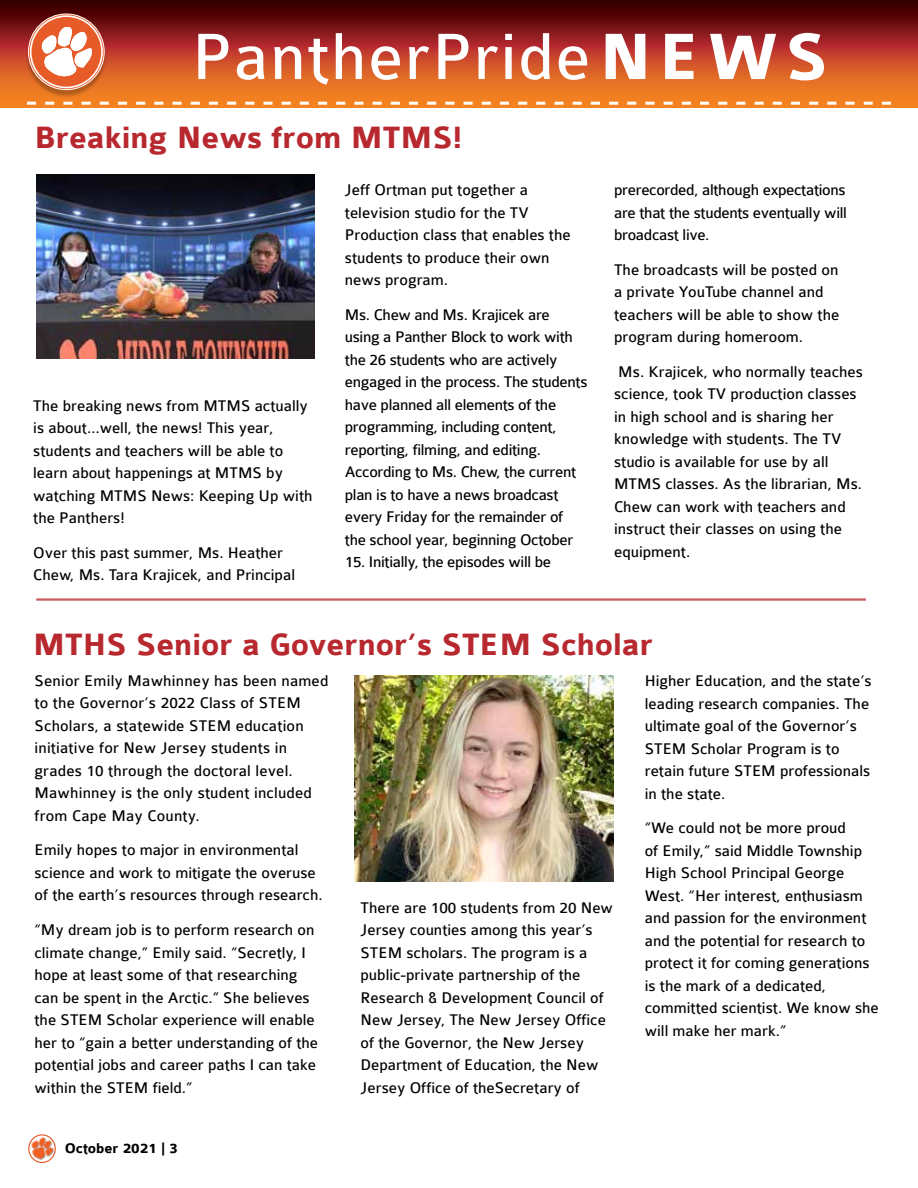
<style>
.page{position:relative;width:918px;height:1188px;background:#fff}
.page>*{position:absolute;margin:0;border:0;box-sizing:border-box;transform-origin:0 0}
.t1{font:700 33px "Colaborate";color:#b8292f}
.t2{font:16.5px/22.5px "Colaborate";color:#000}
.t3{font:16.5px/22.5px "Colaborate";letter-spacing:-.02em;color:#000}
.t4{font:700 15px "Colaborate";color:#000}
</style>
<div class="page">
<img style="left:29px;top:1135px;width:26px;height:27px">
<div style="left:28px;top:1134px;width:28px;height:29px;border:1px solid #e75b29;border-radius:50%"></div>
<svg style="left:0;top:0;width:918px;height:107px;background:#993616"></svg>
<div style="left:25px;top:16px;width:82px;height:82px;background:#000;opacity:.25"></div>
<svg style="left:29px;top:14px;width:75px;height:76px;background:#ea784f"></svg>
<div style="left:30px;top:15px;width:73px;height:73px;border:2px solid #fff;border-radius:50%"></div>
<svg style="left:42px;top:27px;width:50px;height:49px"></svg>
<svg style="left:198px;top:33px;width:626px;height:52px"></svg>
<svg style="left:27px;top:102px;width:864px;height:3px"></svg>
<hr style="left:36px;top:599px;width:830px;height:1px;background:#b8292f">
<hr style="left:36px;top:600px;width:830px;height:1px;background:#b8292f">
<img style="left:36px;top:174px;width:279px;height:185px">
<img style="left:354px;top:675px;width:260px;height:207px">
<h1 class="t1" style="left:35px;top:120px;width:429px">Breaking News from MTMS!</h1>
<p class="t2" style="left:33px;top:394px;width:281px">The breaking news from MTMS actually is about…well, the news! This year, students and teachers will be able to learn about happenings at MTMS by watching MTMS News: Keeping Up with the Panthers!</p>
<p class="t2" style="left:33px;top:541px;width:263px">Over this past summer, Ms. Heather<br>Chew, Ms. Tara Krajicek, and Principal</p>
<p class="t2" style="left:345px;top:179px;width:227px">Jeff Ortman put together a television studio for the TV<br>Production class that enables the students to produce their own news program.</p>
<p class="t3" style="left:345px;top:303px;width:244px">Ms. Chew and Ms. Krajicek are using a Panther Block to work with the 26 students who are actively engaged in the process. The students have planned all elements of the programming, including content, reporting, filming, and editing.<br>According to Ms. Chew, the current plan is to have a news broadcast every Friday for the remainder of the school year, beginning October</p>
<p class="t3" style="left:345px;top:551px;width:208px">15. Initially, the episodes will be</p>
<p class="t2" style="left:614px;top:179px;width:234px;text-align:justify">prerecorded, although expectations are that the students eventually will broadcast live.</p>
<p class="t2" style="left:614px;top:258px;width:227px">The broadcasts will be posted on a private YouTube channel and teachers will be able to show the program during homeroom.</p>
<p class="t2" style="left:614px;top:360px;width:250px">Ms. Krajicek, who normally teaches science, took TV production classes in high school and is sharing her knowledge with students. The TV studio is available for use by all<br>MTMS classes. As the librarian, Ms.<br>Chew can work with teachers and instruct their classes on using the equipment.</p>
<h1 class="t1" style="left:33px;top:628px;width:621px">MTHS Senior a Governor’s STEM Scholar</h1>
<p class="t2" style="left:35px;top:670px;width:296px">Senior Emily Mawhinney has been named to the Governor’s 2022 Class of STEM Scholars, a statewide STEM education initiative for New Jersey students in grades 10 through the doctoral level.<br>Mawhinney is the only student included from Cape May County.</p>
<p class="t2" style="left:35px;top:839px;width:290px">Emily hopes to major in environmental science and work to mitigate the overuse of the earth’s resources through research.</p>
<p class="t2" style="left:35px;top:919px;width:285px">“My dream job is to perform research on climate change,” Emily said. “Secretly, I hope at least some of that researching can be spent in the Arctic.” She believes the STEM Scholar experience will enable her to “gain a better understanding of the potential jobs and career paths I can take within the STEM field.”</p>
<p class="t4" style="left:65px;top:1140px;width:115px">October 2021 | 3</p>
<p class="t2" style="left:361px;top:897px;width:254px">There are 100 students from 20 New Jersey counties among this year’s STEM scholars. The program is a public-private partnership of the Research &amp; Development Council of New Jersey, The New Jersey Office of the Governor, the New Jersey Department of Education, the New Jersey Office of theSecretary of</p>
<p class="t2" style="left:645px;top:670px;width:228px">Higher Education, and the state’s leading research companies. The ultimate goal of the Governor’s<br>STEM Scholar Program is to retain future STEM professionals in the state.</p>
<p class="t2" style="left:645px;top:817px;width:236px">“We could not be more proud<br>of Emily,” said Middle Township<br>High School Principal George<br>West. “Her interest, enthusiasm and passion for the environment and the potential for research to protect it for coming generations is the mark of a dedicated, committed scientist. We know she will make her mark.”</p>
</div>
